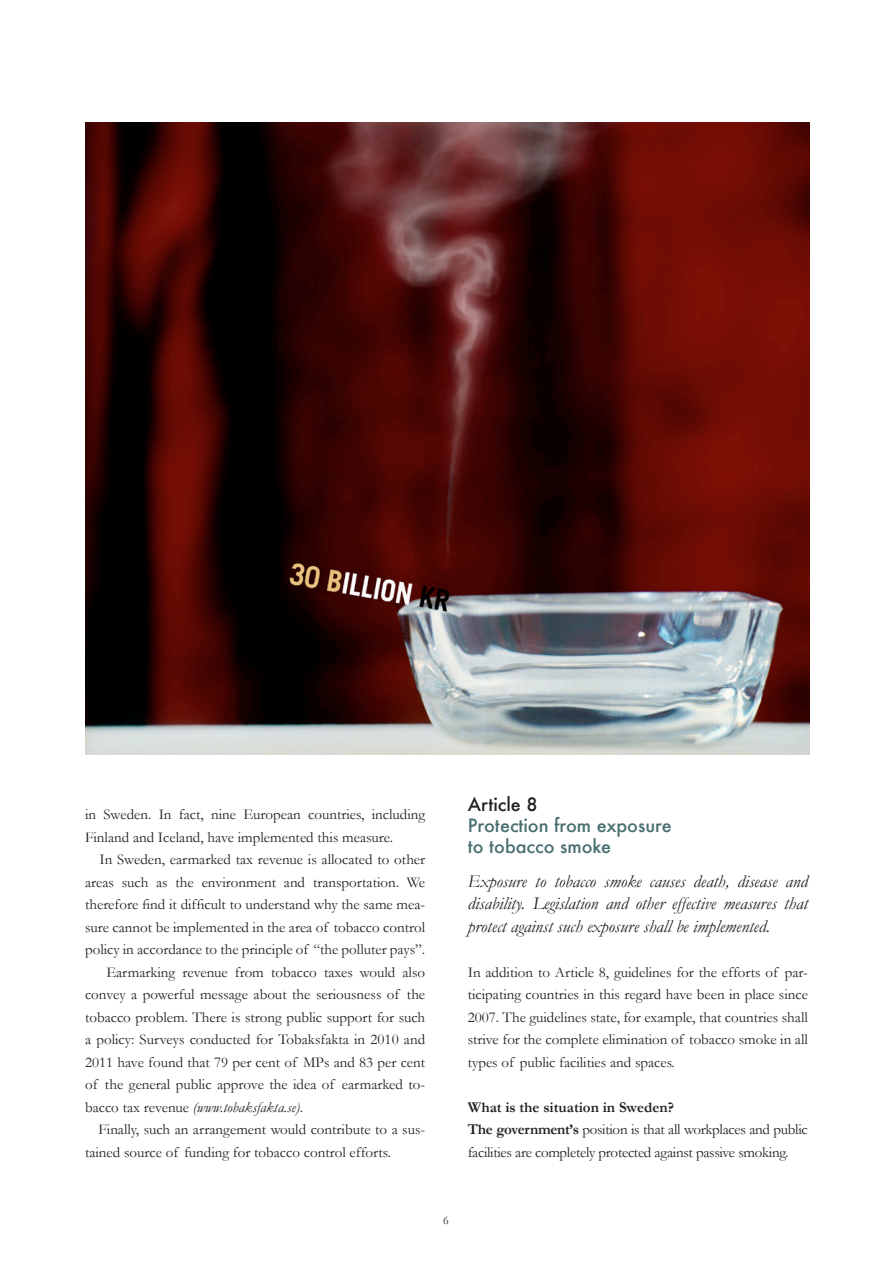
<style>
.page{position:relative;width:893px;height:1263px;background:#fff}
.page>*{position:absolute;margin:0;border:0;box-sizing:border-box;transform-origin:0 0}
.Brödtext{font:italic 18px/22.5px "Garamond";color:#231f20;text-align:justify}
.Underrubrik{font:500 18px/21px "Futura";color:#496e6f}
.Underrubrik-2{font:500 18px "Futura";color:#231f20}
.Brödtext-2{font:15px/22.5px "Garamond";color:#231f20;text-align:justify}
.Brödtext-3{font:15px/22.5px "Garamond";letter-spacing:-.02em;color:#231f20}
.Brödtext-4{font:700 15px "Garamond";color:#231f20}
.t1{font:12px "Garamond";color:#231f20}
.s1{font-style:italic}
.s2{font-weight:700}
</style>
<div class="page">
<img style="left:85px;top:122px;width:725px;height:633px">
<p class="Brödtext-2" style="left:85px;top:803px;width:342px">in Sweden. In fact, nine European countries, including<br>Finland and Iceland, have implemented this measure.</p>
<p class="Brödtext-2" style="left:85px;top:848px;width:342px;text-indent:14px">In Sweden, earmarked tax revenue is allocated to other areas such as the environment and transportation. We therefore find it difficult to understand why the same mea&shy;sure cannot be implemented in the area of tobacco control policy in accordance to the principle of “the polluter pays”.</p>
<p class="Brödtext-2" style="left:85px;top:960px;width:342px;text-indent:21px">Earmarking revenue from tobacco taxes would also convey a powerful message about the seriousness of the tobacco problem. There is strong public support for such a policy: Surveys conducted for Tobaksfakta in 2010 and 2011 have found that 79 per cent of MPs and 83 per cent of the general public approve the idea of earmarked to&shy;bacco tax revenue <span class="s1">(www.tobaksfakta.se)</span>.</p>
<p class="Brödtext-2" style="left:85px;top:1118px;width:342px;text-indent:13px">Finally, such an arrangement would contribute to a sus&shy;tained source of funding for tobacco control efforts.</p>
<p class="Underrubrik-2" style="left:468px;top:792px;width:71px">Article 8</p>
<p class="Underrubrik" style="left:468px;top:815px;width:205px">Protection from exposure to tobacco smoke</p>
<p class="Brödtext" style="left:468px;top:869px;width:342px">Exposure to tobacco smoke causes death, disease and disability. Legislation and other effective measures that protect against such exposure shall be implemented.</p>
<p class="Brödtext-2" style="left:468px;top:960px;width:342px">In addition to Article 8, guidelines for the efforts of par&shy;ticipating countries in this regard have been in place since 2007. The guidelines state, for example, that countries shall strive for the complete elimination of tobacco smoke in all types of public facilities and spaces.</p>
<p class="Brödtext-4" style="left:468px;top:1098px;width:208px">What is the situation in Sweden?</p>
<p class="Brödtext-3" style="left:468px;top:1118px;width:342px"><span class="s2">The government’s</span> position is that all workplaces and public facilities are completely protected against passive smoking.</p>
<p class="t1" style="left:443px;top:1213px;width:7px">6</p>
</div>
